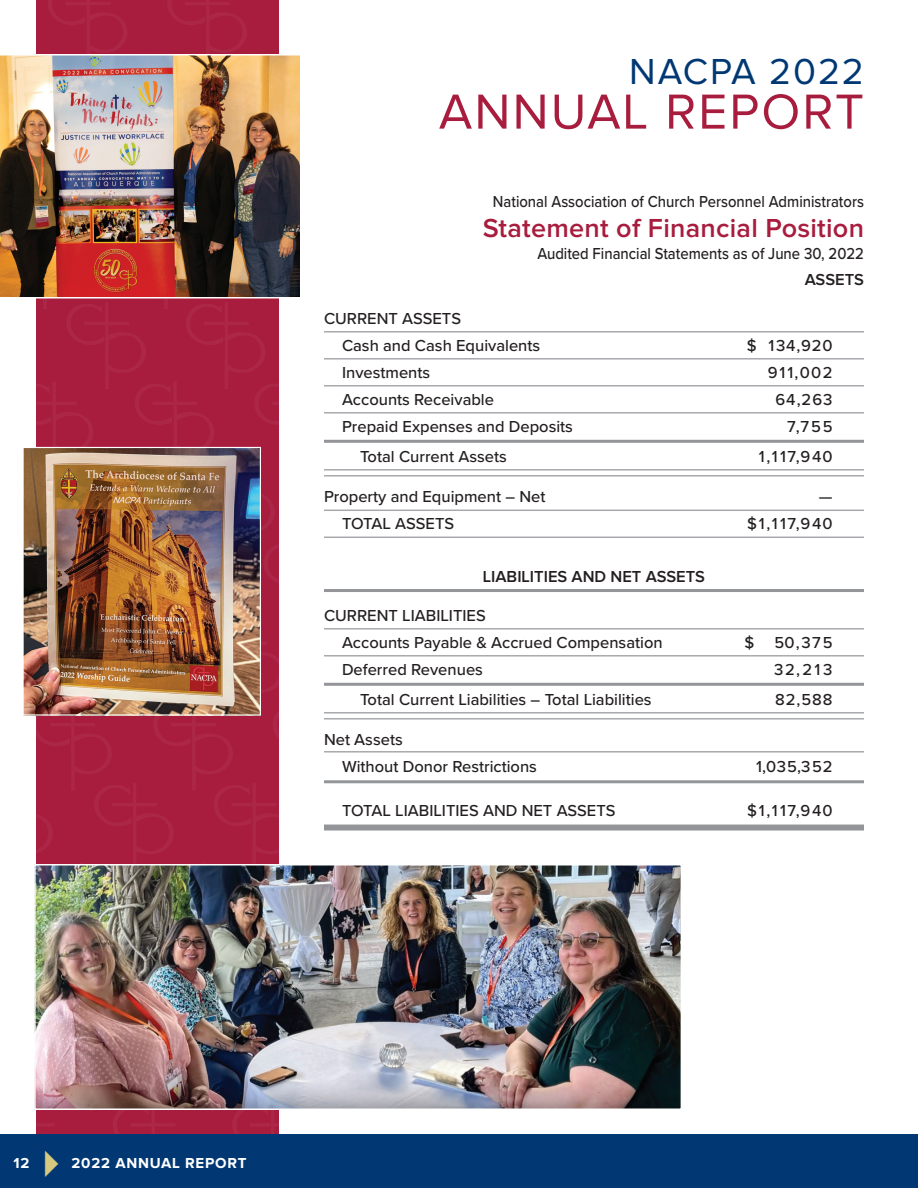
<style>
.page{position:relative;width:918px;height:1188px;background:#fff}
.page>*{position:absolute;margin:0;border:0;box-sizing:border-box;transform-origin:0 0}
.t1{font:51px "Proxima Nova";letter-spacing:.04em;color:#a81d3e}
.t2{font:37.5px "Proxima Nova";letter-spacing:.05em;color:#013874}
.t3{font:600 27px "Proxima Nova";letter-spacing:.01em;color:#a81d3e}
.t4{font:500 16.5px "Proxima Nova";color:#231f20}
.t5{font:500 16.5px "Proxima Nova";color:#231f20;scale:.9 1}
.t6{font:600 16.5px "Proxima Nova";color:#231f20}
.t7{font:700 15px "Proxima Nova";letter-spacing:.05em;color:#fff}
.s1{color:#d7c97f}
</style>
<div class="page">
<svg style="left:36px;top:0;width:243px;height:1134px"></svg>
<div style="left:0;top:1134px;width:918px;height:54px;background:#013874"></div>
<hr style="left:324px;top:331px;width:540px;height:2px;background:#a8a9ad">
<hr style="left:324px;top:358px;width:540px;height:2px;background:#a8a9ad">
<hr style="left:324px;top:385px;width:540px;height:2px;background:#a8a9ad">
<hr style="left:324px;top:412px;width:540px;height:2px;background:#a8a9ad">
<hr style="left:324px;top:440px;width:540px;height:3px;background:#939598">
<hr style="left:324px;top:469px;width:540px;height:2px;background:#a8a9ad">
<hr style="left:324px;top:475px;width:540px;height:2px;background:#a8a9ad">
<hr style="left:324px;top:510px;width:540px;height:1px;background:#a8a9ad">
<hr style="left:324px;top:537px;width:540px;height:1px;background:#a8a9ad">
<hr style="left:324px;top:589px;width:540px;height:3px;background:#939598">
<hr style="left:324px;top:628px;width:540px;height:2px;background:#a8a9ad">
<hr style="left:324px;top:655px;width:540px;height:2px;background:#a8a9ad">
<hr style="left:324px;top:683px;width:540px;height:3px;background:#939598">
<hr style="left:324px;top:712px;width:540px;height:2px;background:#a8a9ad">
<hr style="left:324px;top:718px;width:540px;height:2px;background:#a8a9ad">
<hr style="left:324px;top:751px;width:540px;height:2px;background:#a8a9ad">
<hr style="left:324px;top:780px;width:540px;height:3px;background:#939598">
<div style="left:324px;top:825px;width:540px;height:6px;background:#939598"></div>
<img style="left:24px;top:449px;width:235px;height:265px">
<div style="left:22px;top:447px;width:239px;height:269px;border:1px solid #fff"></div>
<img style="left:37px;top:867px;width:642px;height:240px">
<div style="left:34px;top:864px;width:648px;height:246px;border:2px solid #fff"></div>
<img style="left:0;top:54px;width:300px;height:244px">
<p class="t2" style="left:629px;top:54px;width:236px">NACPA 2022</p>
<p class="t1" style="left:439px;top:88px;width:427px">ANNUAL REPORT</p>
<p class="t5" style="left:493px;top:189px;width:414px">National Association of Church Personnel Administrators</p>
<p class="t3" style="left:483px;top:215px;width:383px">Statement of Financial Position</p>
<p class="t5" style="left:537px;top:241px;width:364px">Audited Financial Statements as of June 30, 2022</p>
<p class="t6" style="left:805px;top:271px;width:61px">ASSETS</p>
<p class="t4" style="left:324px;top:306px;width:139px">CURRENT ASSETS</p>
<p class="t4" style="left:342px;top:333px;width:200px">Cash and Cash Equivalents</p>
<p class="t4" style="left:747px;top:333px;width:87px">$ 134,920</p>
<p class="t4" style="left:342px;top:360px;width:90px">Investments</p>
<p class="t4" style="left:768px;top:360px;width:66px">911,002</p>
<p class="t4" style="left:342px;top:387px;width:154px">Accounts Receivable</p>
<p class="t4" style="left:775px;top:387px;width:59px">64,263</p>
<p class="t4" style="left:342px;top:414px;width:233px">Prepaid Expenses and Deposits</p>
<p class="t4" style="left:787px;top:414px;width:47px">7,755</p>
<p class="t4" style="left:360px;top:444px;width:148px">Total Current Assets</p>
<p class="t4" style="left:759px;top:444px;width:75px">1,117,940</p>
<p class="t4" style="left:324px;top:484px;width:223px">Property and Equipment – Net</p>
<p class="t4" style="left:819px;top:484px;width:15px">—</p>
<p class="t4" style="left:342px;top:511px;width:114px">TOTAL ASSETS</p>
<p class="t4" style="left:747px;top:511px;width:87px">$1,117,940</p>
<p class="t6" style="left:483px;top:568px;width:224px">LIABILITIES AND NET ASSETS</p>
<p class="t4" style="left:324px;top:603px;width:163px">CURRENT LIABILITIES</p>
<p class="t4" style="left:342px;top:630px;width:322px">Accounts Payable &amp; Accrued Compensation</p>
<p class="t4" style="left:745px;top:630px;width:89px">$ 50,375</p>
<p class="t4" style="left:342px;top:657px;width:142px">Deferred Revenues</p>
<p class="t4" style="left:774px;top:657px;width:60px">32,213</p>
<p class="t4" style="left:360px;top:687px;width:293px">Total Current Liabilities – Total Liabilities</p>
<p class="t4" style="left:775px;top:687px;width:59px">82,588</p>
<p class="t4" style="left:324px;top:727px;width:80px">Net Assets</p>
<p class="t4" style="left:342px;top:754px;width:196px">Without Donor Restrictions</p>
<p class="t4" style="left:756px;top:754px;width:78px">1,035,352</p>
<p class="t4" style="left:342px;top:798px;width:275px">TOTAL LIABILITIES AND NET ASSETS</p>
<p class="t4" style="left:747px;top:798px;width:87px">$1,117,940</p>
<p class="t7" style="left:14px;top:1156px;width:234px">12<span class="s1">✔</span>2022 ANNUAL REPORT</p>
</div>
